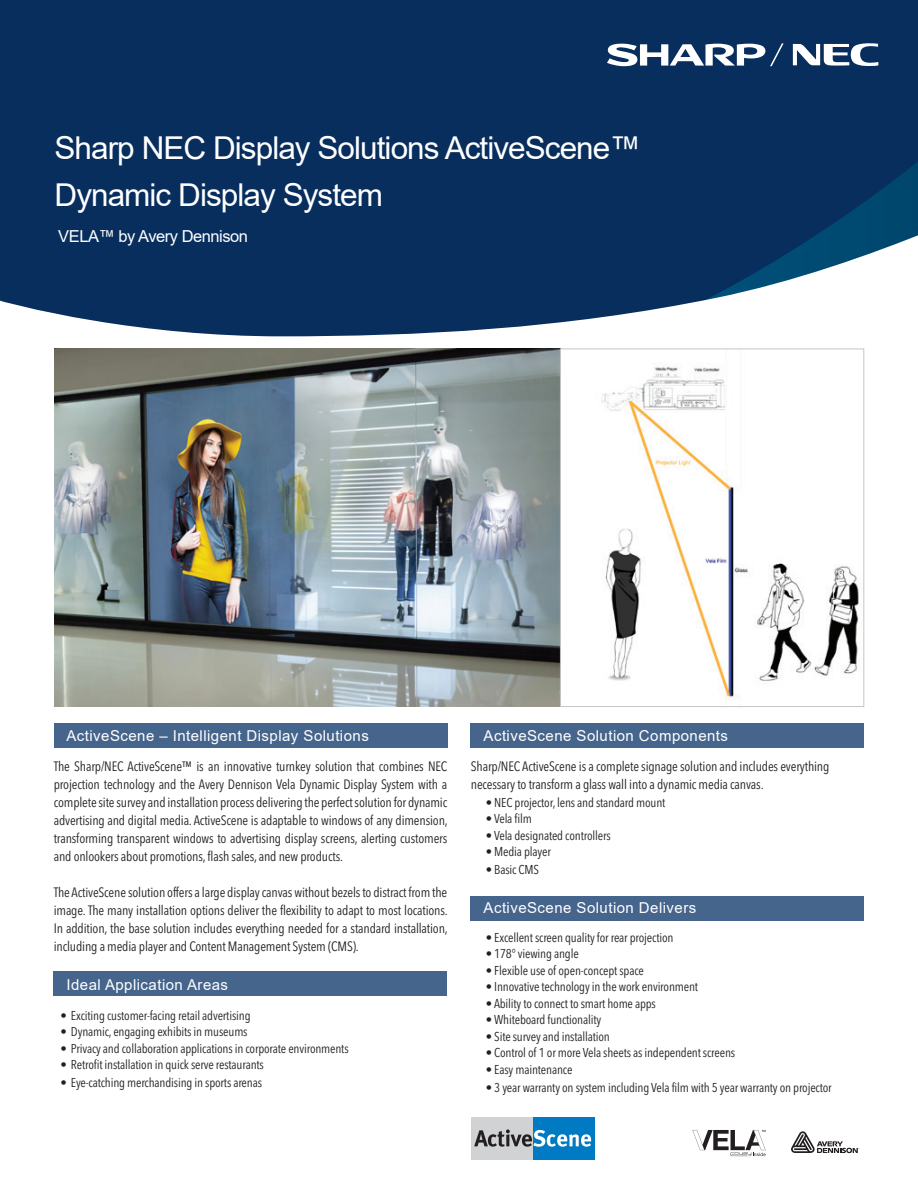
<style>
.page{position:relative;width:918px;height:1188px;background:#fff}
.page>*{position:absolute;margin:0;border:0;box-sizing:border-box;transform-origin:0 0}
.t1{font:31.5px/46.5px "Arial";letter-spacing:-.03em;color:#fff}
.t2{font:16.5px "Arial";letter-spacing:-.03em;color:#fff}
.t3{font:15px "Arial";letter-spacing:.03em;color:#fff}
.t4{font:condensed 13.5px/18px "Avenir Next LT Pro";letter-spacing:-.01em;color:#231f20;text-align:justify}
.t5{font:condensed 12.75px "Avenir Next LT Pro";letter-spacing:-.01em;color:#231f20}
</style>
<div class="page">
<div style="left:0;top:0;width:918px;height:340px;background:#082e5e"></div>
<svg style="left:0;top:187px;width:918px;height:561px"></svg>
<svg style="left:793px;top:43px;width:85px;height:23px"></svg>
<svg style="left:607px;top:43px;width:177px;height:23px"></svg>
<div style="left:54px;top:971px;width:393px;height:24px;background:#46658c"></div>
<div style="left:471px;top:724px;width:393px;height:24px;background:#46658c"></div>
<div style="left:471px;top:897px;width:393px;height:24px;background:#46658c"></div>
<div style="left:54px;top:724px;width:393px;height:24px;background:#46658c"></div>
<img style="left:55px;top:349px;width:505px;height:358px">
<img style="left:590px;top:349px;width:288px;height:359px">
<div style="left:560px;top:349px;width:304px;height:358px;border:1px solid #c6c6c5"></div>
<div style="left:471px;top:1117px;width:62px;height:42px;background:#d1d2d4"></div>
<div style="left:533px;top:1117px;width:62px;height:42px;background:#007ac2"></div>
<svg style="left:474px;top:1129px;width:117px;height:18px"></svg>
<svg style="left:692px;top:1130px;width:74px;height:27px"></svg>
<svg style="left:791px;top:1131px;width:68px;height:22px"></svg>
<h1 class="t1" style="left:55px;top:125px;width:588px">Sharp NEC Display Solutions ActiveScene™<br>Dynamic Display System</h1>
<p class="t2" style="left:58px;top:225px;width:191px">VELA™ by Avery Dennison</p>
<p class="t3" style="left:66px;top:725px;width:304px">ActiveScene – Intelligent Display Solutions</p>
<p class="t4" style="left:54px;top:757px;width:396px">The Sharp/NEC ActiveScene™ is an innovative turnkey solution that combines NEC projection technology and the Avery Dennison Vela Dynamic Display System with a complete site survey and installation process delivering the perfect solution for dynamic advertising and digital media. ActiveScene is adaptable to windows of any dimension, transforming transparent windows to advertising display screens, alerting customers and onlookers about promotions, flash sales, and new products.</p>
<p class="t4" style="left:54px;top:883px;width:396px">The ActiveScene solution offers a large display canvas without bezels to distract from the image. The many installation options deliver the flexibility to adapt to most locations.<br>In addition, the base solution includes everything needed for a standard installation, including a media player and Content Management System (CMS).</p>
<p class="t3" style="left:66px;top:974px;width:163px">Ideal Application Areas</p>
<p class="t5" style="left:60px;top:1007px;width:192px">• Exciting customer-facing retail advertising</p>
<p class="t5" style="left:60px;top:1024px;width:189px">• Dynamic, engaging exhibits in museums</p>
<p class="t5" style="left:60px;top:1040px;width:290px">• Privacy and collaboration applications in corporate environments</p>
<p class="t5" style="left:60px;top:1057px;width:205px">• Retrofit installation in quick serve restaurants</p>
<p class="t5" style="left:60px;top:1075px;width:203px">• Eye-catching merchandising in sports arenas</p>
<p class="t3" style="left:484px;top:725px;width:246px">ActiveScene Solution Components</p>
<p class="t4" style="left:471px;top:757px;width:360px">Sharp/NEC ActiveScene is a complete signage solution and includes everything necessary to transform a glass wall into a dynamic media canvas.</p>
<p class="t5" style="left:486px;top:795px;width:181px">• NEC projector, lens and standard mount</p>
<p class="t5" style="left:486px;top:811px;width:47px">• Vela film</p>
<p class="t5" style="left:486px;top:828px;width:126px">• Vela designated controllers</p>
<p class="t5" style="left:486px;top:844px;width:67px">• Media player</p>
<p class="t5" style="left:486px;top:862px;width:55px">• Basic CMS</p>
<p class="t3" style="left:484px;top:898px;width:214px">ActiveScene Solution Delivers</p>
<p class="t5" style="left:486px;top:930px;width:189px">• Excellent screen quality for rear projection</p>
<p class="t5" style="left:486px;top:946px;width:94px">• 178° viewing angle</p>
<p class="t5" style="left:486px;top:963px;width:160px">• Flexible use of open-concept space</p>
<p class="t5" style="left:486px;top:979px;width:214px">• Innovative technology in the work environment</p>
<p class="t5" style="left:486px;top:996px;width:172px">• Ability to connect to smart home apps</p>
<p class="t5" style="left:486px;top:1012px;width:117px">• Whiteboard functionality</p>
<p class="t5" style="left:486px;top:1029px;width:125px">• Site survey and installation</p>
<p class="t5" style="left:486px;top:1045px;width:251px">• Control of 1 or more Vela sheets as independent screens</p>
<p class="t5" style="left:486px;top:1062px;width:88px">• Easy maintenance</p>
<p class="t5" style="left:486px;top:1080px;width:347px">• 3 year warranty on system including Vela film with 5 year warranty on projector</p>
</div>
